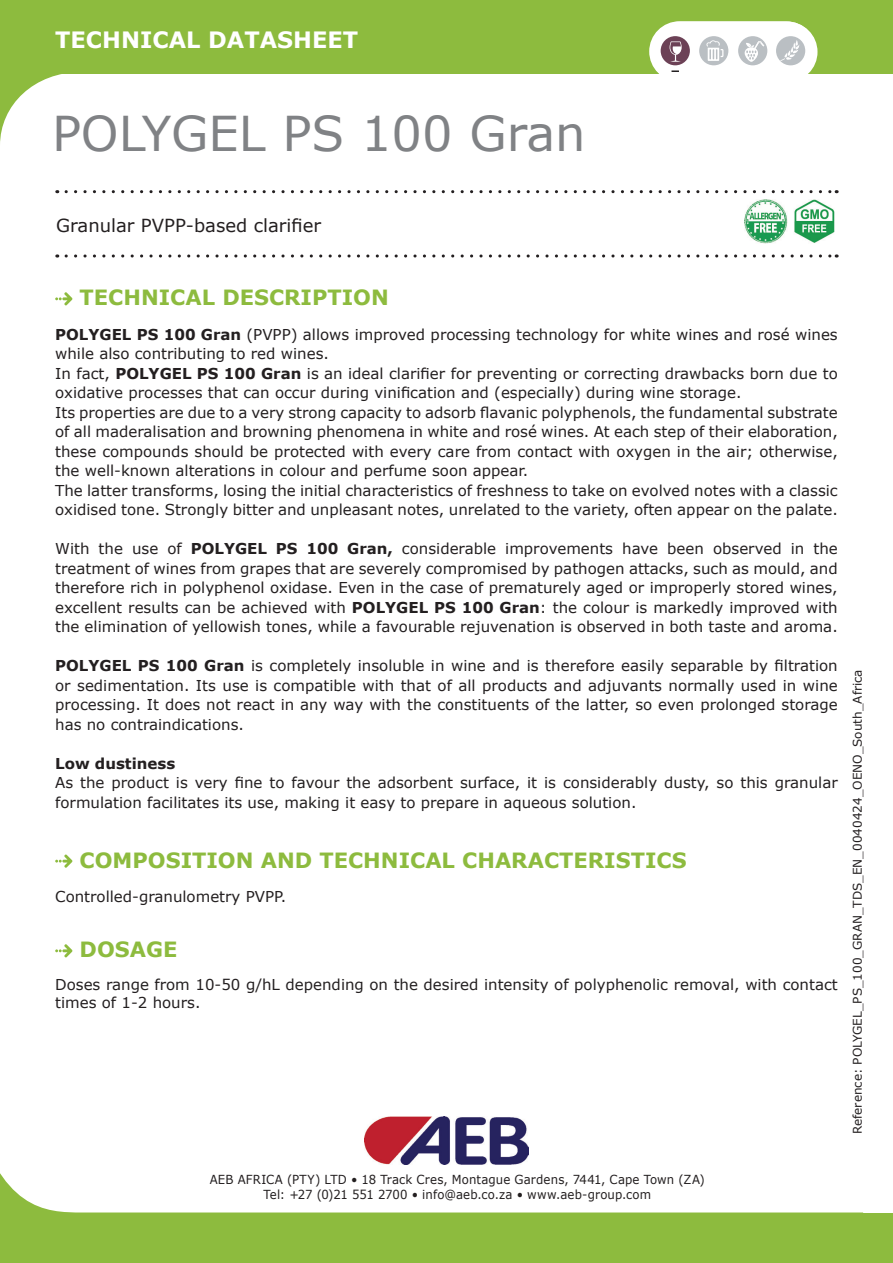
<style>
.page{position:relative;width:893px;height:1263px;background:#fff}
.page>*{position:absolute;margin:0;border:0;box-sizing:border-box;transform-origin:0 0}
.t1{font:48px "Verdana";color:#808285}
.t2{font:700 22.5px "Verdana";color:#fff}
.t3{font:700 21px "Verdana";color:#8dbb3e}
.t4{font:18px "Verdana";color:#231f20}
.t5{font:15px/19.5px "Verdana";color:#231f20}
.t6{font:700 15px "Verdana";color:#231f20}
.t7{font:12.45px/15px "Verdana";letter-spacing:.015em;color:#231f20;text-align:center;scale:.94 1}
.t8{font:12px "Verdana";color:#231f20}
.s1{font-weight:700}
</style>
<div class="page">
<svg style="left:66px;top:190px;width:771px;height:3px"></svg>
<svg style="left:66px;top:254px;width:771px;height:4px"></svg>
<div style="left:0;top:0;width:893px;height:73px;background:#8dbb3e"></div>
<svg style="left:0;top:28px;width:863px;height:114px"></svg>
<svg style="left:0;top:1164px;width:517px;height:48px"></svg>
<div style="left:0;top:1212px;width:893px;height:51px;background:#8dbb3e"></div>
<svg style="left:649px;top:21px;width:167px;height:61px"></svg>
<div style="left:650px;top:22px;width:167px;height:60px;background:#fff;border-radius:30px"></div>
<svg style="left:671px;top:70px;width:8px;height:2px"></svg>
<div style="left:776px;top:36px;width:29px;height:29px;background:#babfc3;border-radius:50%"></div>
<svg style="left:780px;top:40px;width:20px;height:21px"></svg>
<div style="left:738px;top:36px;width:29px;height:29px;background:#babfc3;border-radius:50%"></div>
<div style="left:661px;top:36px;width:29px;height:29px;background:#6c4156;border-radius:50%"></div>
<div style="left:699px;top:36px;width:29px;height:29px;background:#babfc3;border-radius:50%"></div>
<svg style="left:706px;top:40px;width:17px;height:21px"></svg>
<svg style="left:670px;top:41px;width:12px;height:21px"></svg>
<svg style="left:745px;top:41px;width:20px;height:21px"></svg>
<svg style="left:55px;top:292px;width:17px;height:13px"></svg>
<svg style="left:55px;top:854px;width:17px;height:14px"></svg>
<svg style="left:55px;top:944px;width:17px;height:13px"></svg>
<img style="left:744px;top:200px;width:91px;height:44px">
<img style="left:364px;top:1116px;width:165px;height:48px">
<h2 class="t2" style="left:55px;top:24px;width:304px">TECHNICAL DATASHEET</h2>
<h1 class="t1" style="left:52px;top:101px;width:535px">POLYGEL PS 100 Gran</h1>
<p class="t4" style="left:56px;top:213px;width:266px">Granular PVPP-based clarifier</p>
<h3 class="t3" style="left:80px;top:283px;width:311px">TECHNICAL DESCRIPTION</h3>
<p class="t5" style="left:55px;top:325px;width:784px"><span class="s1">POLYGEL PS 100 Gran</span> (PVPP) allows improved processing technology for white wines and rosé wines while also contributing to red wines.<br>In fact, <span class="s1">POLYGEL PS 100 Gran</span> is an ideal clarifier for preventing or correcting drawbacks born due to oxidative processes that can occur during vinification and (especially) during wine storage.<br>Its properties are due to a very strong capacity to adsorb flavanic polyphenols, the fundamental substrate of all maderalisation and browning phenomena in white and rosé wines. At each step of their elaboration, these compounds should be protected with every care from contact with oxygen in the air; otherwise, the well-known alterations in colour and perfume soon appear.<br>The latter transforms, losing the initial characteristics of freshness to take on evolved notes with a classic oxidised tone. Strongly bitter and unpleasant notes, unrelated to the variety, often appear on the palate.</p>
<p class="t5" style="left:55px;top:539px;width:784px;text-align:justify">With the use of <span class="s1">POLYGEL PS 100 Gran,</span> considerable improvements have been observed in the treatment of wines from grapes that are severely compromised by pathogen attacks, such as mould, and therefore rich in polyphenol oxidase. Even in the case of prematurely aged or improperly stored wines, excellent results can be achieved with <span class="s1">POLYGEL PS 100 Gran</span>: the colour is markedly improved with the elimination of yellowish tones, while a favourable rejuvenation is observed in both taste and aroma.</p>
<p class="t5" style="left:55px;top:656px;width:784px;text-align:justify"><span class="s1">POLYGEL PS 100 Gran</span> is completely insoluble in wine and is therefore easily separable by filtration or sedimentation. Its use is compatible with that of all products and adjuvants normally used in wine processing. It does not react in any way with the constituents of the latter, so even prolonged storage has no contraindications.</p>
<p class="t6" style="left:55px;top:753px;width:122px">Low dustiness</p>
<p class="t5" style="left:55px;top:773px;width:784px">As the product is very fine to favour the adsorbent surface, it is considerably dusty, so this granular formulation facilitates its use, making it easy to prepare in aqueous solution.</p>
<h3 class="t3" style="left:80px;top:845px;width:608px">COMPOSITION AND TECHNICAL CHARACTERISTICS</h3>
<p class="t5" style="left:55px;top:887px;width:233px">Controlled-granulometry PVPP.</p>
<h3 class="t3" style="left:80px;top:935px;width:99px">DOSAGE</h3>
<p class="t5" style="left:55px;top:976px;width:784px;line-height:18px">Doses range from 10-50 g/hL depending on the desired intensity of polyphenolic removal, with contact times of 1-2 hours.</p>
<p class="t8" style="left:849px;top:1134px;width:466px;rotate:-90deg">Reference: POLYGEL_PS_100_GRAN_TDS_EN_0040424_OENO_South_Africa</p>
<p class="t7" style="left:210px;top:1172px;width:528px">AEB AFRICA (PTY) LTD • 18 Track Cres, Montague Gardens, 7441, Cape Town (ZA)<br>Tel: +27 (0)21 551 2700 • info@aeb.co.za • www.aeb-group.com</p>
</div>
